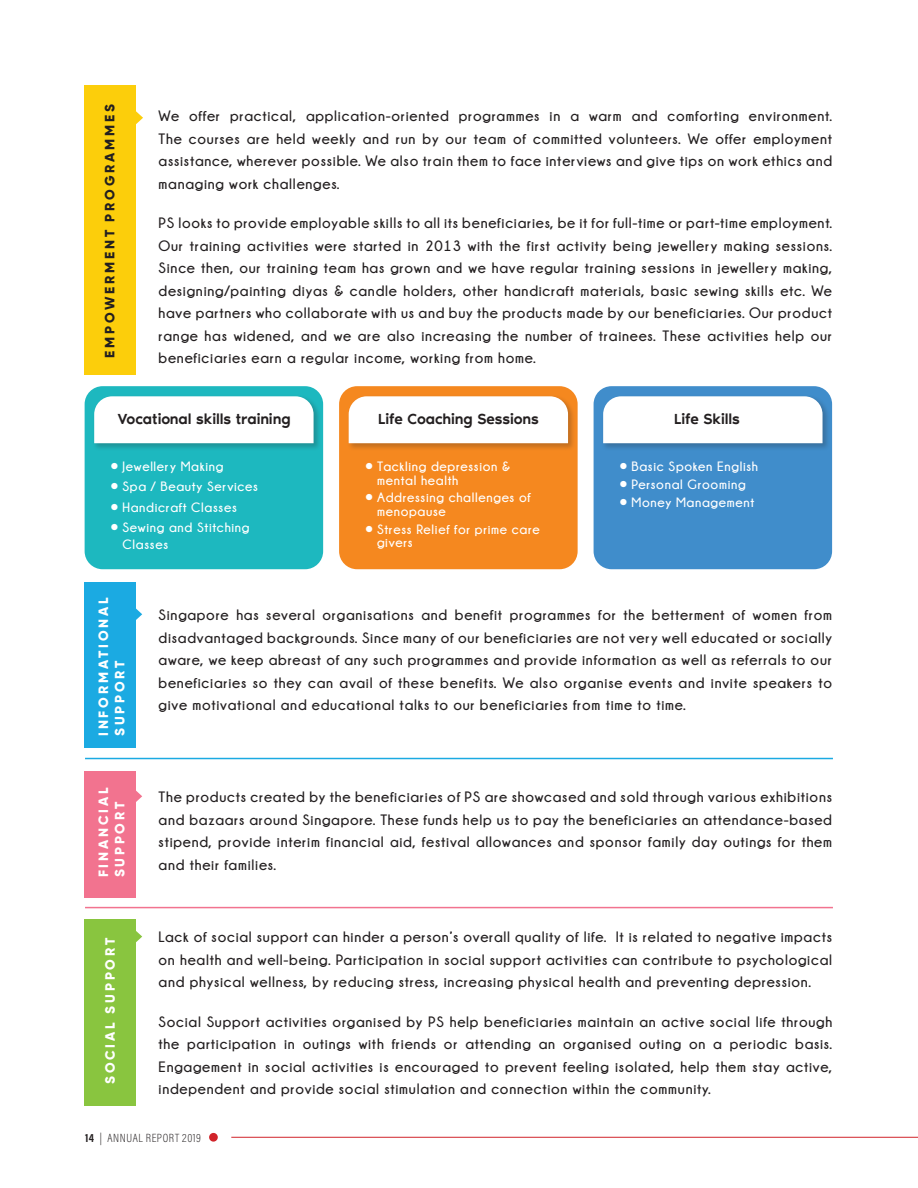
<style>
.page{position:relative;width:918px;height:1188px;background:#fff}
.page>*{position:absolute;margin:0;border:0;box-sizing:border-box;transform-origin:0 0}
.t1{font:700 15px/22.5px "Champagne&Limousines";letter-spacing:.05em;color:#231f20;text-align:justify}
.t2{font:500 15px "Noir Pro";letter-spacing:-.01em;color:#231f20}
.t3{font:700 13.5px/13.5px "Champagne&Limousines";letter-spacing:.05em;color:#fff}
.t4{font:800 13.5px/16.2px "Gilroy";letter-spacing:.21em;color:#fff}
.t5{font:800 13.5px "Gilroy";letter-spacing:.21em;color:#231f20}
.t6{font:12px "Acumin Variable Concept";letter-spacing:-.14em;color:#231f20}
.s1{font-weight:400}
</style>
<div class="page">
<div style="left:209px;top:1133px;width:9px;height:9px;background:#d1232a;border-radius:50%"></div>
<hr style="left:231px;top:1137px;width:687px;height:1px;background:#d1232a">
<div style="left:84px;top:85px;width:52px;height:289px;background:#fcce0b"></div>
<div style="left:84px;top:582px;width:52px;height:166px;background:#1baae2"></div>
<div style="left:84px;top:771px;width:52px;height:126px;background:#f2738f"></div>
<div style="left:84px;top:919px;width:52px;height:186px;background:#89c53f"></div>
<div style="left:85px;top:386px;width:238px;height:183px;background:#1db8bf;border-radius:18px"></div>
<div style="left:93px;top:395px;width:228px;height:56px;background:#231f20;opacity:.25"></div>
<div style="left:94px;top:396px;width:220px;height:47px;background:#fff"></div>
<div style="left:339px;top:386px;width:239px;height:183px;background:#f5881f;border-radius:18px"></div>
<div style="left:347px;top:395px;width:228px;height:56px;background:#231f20;opacity:.25"></div>
<div style="left:349px;top:396px;width:219px;height:47px;background:#fff"></div>
<div style="left:594px;top:386px;width:238px;height:183px;background:#408dcb;border-radius:18px"></div>
<div style="left:601px;top:395px;width:229px;height:56px;background:#231f20;opacity:.25"></div>
<div style="left:603px;top:396px;width:220px;height:47px;background:#fff"></div>
<hr style="left:85px;top:758px;width:748px;height:1px;background:#1baae2">
<hr style="left:85px;top:907px;width:748px;height:1px;background:#f2738f">
<svg style="left:136px;top:111px;width:7px;height:13px"></svg>
<svg style="left:136px;top:608px;width:6px;height:12px"></svg>
<svg style="left:136px;top:790px;width:6px;height:12px"></svg>
<svg style="left:136px;top:931px;width:6px;height:11px"></svg>
<p class="t5" style="left:101px;top:358px;width:255px;rotate:-90deg">EMPOWERMENT PROGRAMMES</p>
<p class="t1" style="left:159px;top:105px;width:675px">We offer practical, application-oriented programmes in a warm and comforting environment.<br>The courses are held weekly and run by our team of committed volunteers. We offer employment assistance, wherever possible. We also train them to face interviews and give tips on work ethics and managing work challenges.</p>
<p class="t1" style="left:159px;top:212px;width:675px">PS looks to provide employable skills to all its beneficiaries, be it for full-time or part-time employment.<br>Our training activities were started in 2013 with the first activity being jewellery making sessions.<br>Since then, our training team has grown and we have regular training sessions in jewellery making, designing/painting diyas &amp; candle holders, other handicraft materials, basic sewing skills etc. We have partners who collaborate with us and buy the products made by our beneficiaries. Our product range has widened, and we are also increasing the number of trainees. These activities help our beneficiaries earn a regular income, working from home.</p>
<p class="t2" style="left:118px;top:408px;width:174px">Vocational skills training</p>
<p class="t3" style="left:109px;top:459px;width:116px"><span class="s1">●</span> Jewellery Making</p>
<p class="t3" style="left:109px;top:480px;width:151px"><span class="s1">●</span> Spa / Beauty Services</p>
<p class="t3" style="left:109px;top:500px;width:130px"><span class="s1">●</span>Handicraft Classes</p>
<p class="t3" style="left:123px;top:519px;width:128px;line-height:16.2px;text-indent:-14px"><span class="s1">●</span>Sewing and Stitching<br>Classes</p>
<p class="t2" style="left:378px;top:408px;width:162px">Life Coaching Sessions</p>
<p class="t3" style="left:377px;top:459px;width:135px;text-indent:-14px"><span class="s1">●</span> Tackling depression &amp; mental health</p>
<p class="t3" style="left:377px;top:491px;width:155px;text-indent:-14px"><span class="s1">●</span> Addressing challenges of menopause</p>
<p class="t3" style="left:377px;top:522px;width:164px;text-indent:-14px"><span class="s1">●</span>Stress Relief for prime care givers</p>
<p class="t2" style="left:674px;top:408px;width:67px">Life Skills</p>
<p class="t3" style="left:618px;top:459px;width:142px"><span class="s1">●</span> Basic Spoken English</p>
<p class="t3" style="left:618px;top:477px;width:130px"><span class="s1">●</span>Personal Grooming</p>
<p class="t3" style="left:618px;top:495px;width:138px"><span class="s1">●</span>Money Management</p>
<p class="t4" style="left:95px;top:736px;width:140px;rotate:-90deg">INFORMATIONAL<br>SUPPORT</p>
<p class="t4" style="left:95px;top:877px;width:91px;rotate:-90deg">FINANCIAL<br>SUPPORT</p>
<p class="t4" style="left:102px;top:1084px;width:148px;rotate:-90deg">SOCIAL SUPPORT</p>
<p class="t1" style="left:159px;top:604px;width:675px">Singapore has several organisations and benefit programmes for the betterment of women from disadvantaged backgrounds. Since many of our beneficiaries are not very well educated or socially aware, we keep abreast of any such programmes and provide information as well as referrals to our beneficiaries so they can avail of these benefits. We also organise events and invite speakers to give motivational and educational talks to our beneficiaries from time to time.</p>
<p class="t1" style="left:159px;top:786px;width:675px">The products created by the beneficiaries of PS are showcased and sold through various exhibitions and bazaars around Singapore. These funds help us to pay the beneficiaries an attendance-based stipend, provide interim financial aid, festival allowances and sponsor family day outings for them and their families.</p>
<p class="t1" style="left:159px;top:926px;width:675px">Lack of social support can hinder a person’s overall quality of life. It is related to negative impacts on health and well-being. Participation in social support activities can contribute to psychological and physical wellness, by reducing stress, increasing physical health and preventing depression.</p>
<p class="t1" style="left:159px;top:1010px;width:675px">Social Support activities organised by PS help beneficiaries maintain an active social life through the participation in outings with friends or attending an organised outing on a periodic basis.<br>Engagement in social activities is encouraged to prevent feeling isolated, help them stay active, independent and provide social stimulation and connection within the community.</p>
<p class="t6" style="left:85px;top:1129px;width:119px">14 | ANNUAL REPORT 2019</p>
</div>
